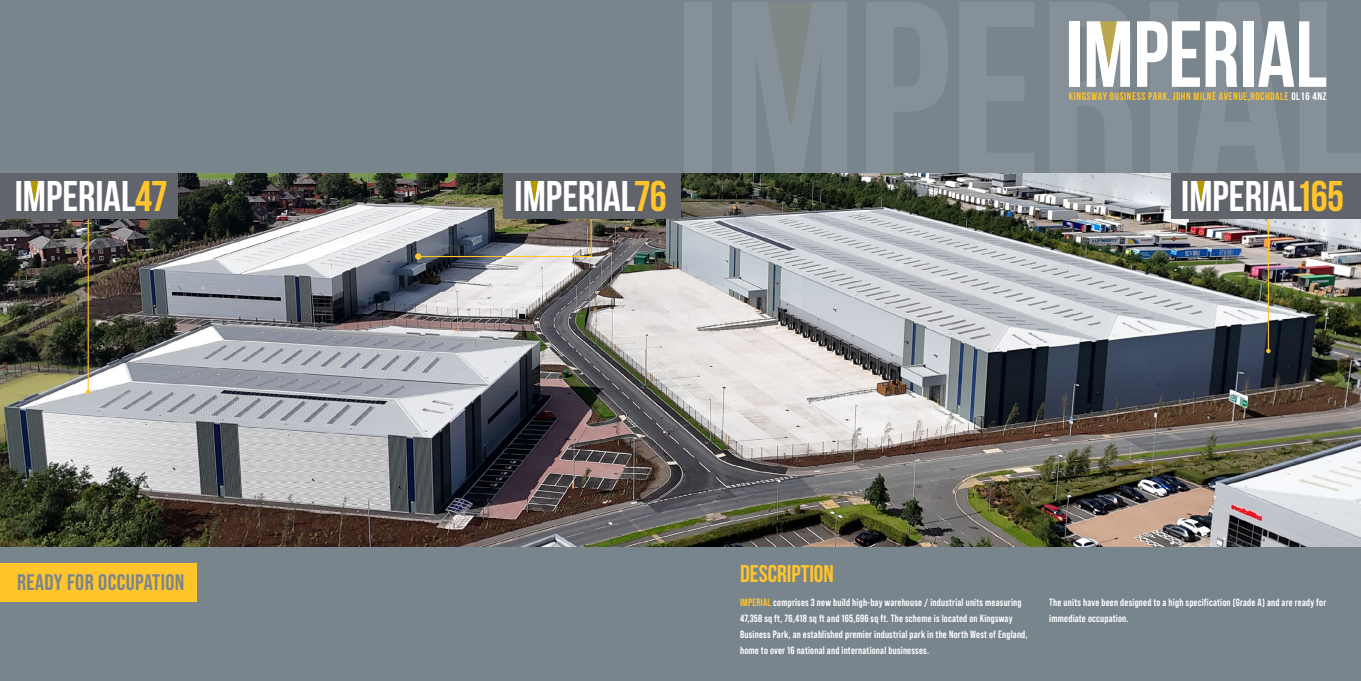
<style>
.page{position:relative;width:1361px;height:681px;background:#fff}
.page>*{position:absolute;margin:0;border:0;box-sizing:border-box;transform-origin:0 0}
.t1{font:700 42.83px "Bebas Neue";color:#fff}
.t2{font:700 24.15px "Bebas Neue";color:#ffc52b}
.t3{font:700 22.5px "Bebas Neue Pro";letter-spacing:.02em;color:#79858d}
.t4{font:700 10.95px "Bebas Neue";letter-spacing:.05em;color:#ffc52b}
.t5{font:700 10.5px/15.8px "Bebas Neue Pro";letter-spacing:.02em;color:#fff}
.s1{color:#fff}
.s2{color:#ffc52b}
</style>
<div class="page">
<div style="left:0;top:0;width:1361px;height:680px;background:#79858d"></div>
<svg style="left:960px;top:2px;width:74px;height:171px"></svg>
<svg style="left:866px;top:2px;width:81px;height:171px"></svg>
<div style="left:684px;top:2px;width:28px;height:176px;background:#869098"></div>
<svg style="left:732px;top:2px;width:115px;height:171px"></svg>
<img style="left:0;top:173px;width:1361px;height:373px">
<hr style="left:88px;top:174px;width:1px;height:217px;background:#ffc52b">
<svg style="left:86px;top:389px;width:4px;height:5px"></svg>
<hr style="left:1267px;top:174px;width:2px;height:177px;background:#ffc52b">
<svg style="left:1266px;top:348px;width:4px;height:5px"></svg>
<div style="left:1171px;top:173px;width:190px;height:46px;background:#61646a"></div>
<svg style="left:1049px;top:2px;width:312px;height:200px"></svg>
<div style="left:0;top:173px;width:178px;height:46px;background:#61646a"></div>
<svg style="left:30px;top:181px;width:8px;height:21px"></svg>
<div style="left:503px;top:173px;width:177px;height:46px;background:#61646a"></div>
<svg style="left:530px;top:181px;width:8px;height:21px"></svg>
<div style="left:0;top:563px;width:196px;height:38px;background:#ffc52b"></div>
<img style="left:415px;top:218px;width:177px;height:41px">
<p class="t4" style="left:1068px;top:90px;width:259px">KINGSWAY BUSINESS PARK, JOHN MILNE AVENUE,ROCHDALE <span class="s1">OL16 4NZ</span></p>
<h1 class="t1" style="left:15px;top:172px;width:155px">IMPERIAL<span class="s2">47</span></h1>
<h1 class="t1" style="left:514px;top:172px;width:153px">IMPERIAL<span class="s2">76</span></h1>
<h1 class="t1" style="left:1181px;top:172px;width:164px">IMPERIAL<span class="s2">165</span></h1>
<h3 class="t3" style="left:17px;top:569px;width:169px">READY FOR OCCUPATION</h3>
<h2 class="t2" style="left:740px;top:560px;width:95px">DESCRIPTION</h2>
<p class="t5" style="left:740px;top:594px;width:289px"><span class="s2">IMPERIAL</span> comprises 3 new build high-bay warehouse / industrial units measuring 47,358 sq ft, 76,418 sq ft and 165,696 sq ft. The scheme is located on Kingsway Business Park, an established premier industrial park in the North West of England, home to over 16 national and international businesses.</p>
<p class="t5" style="left:1049px;top:594px;width:278px">The units have been designed to a high specification (Grade A) and are ready for immediate occupation.</p>
</div>
